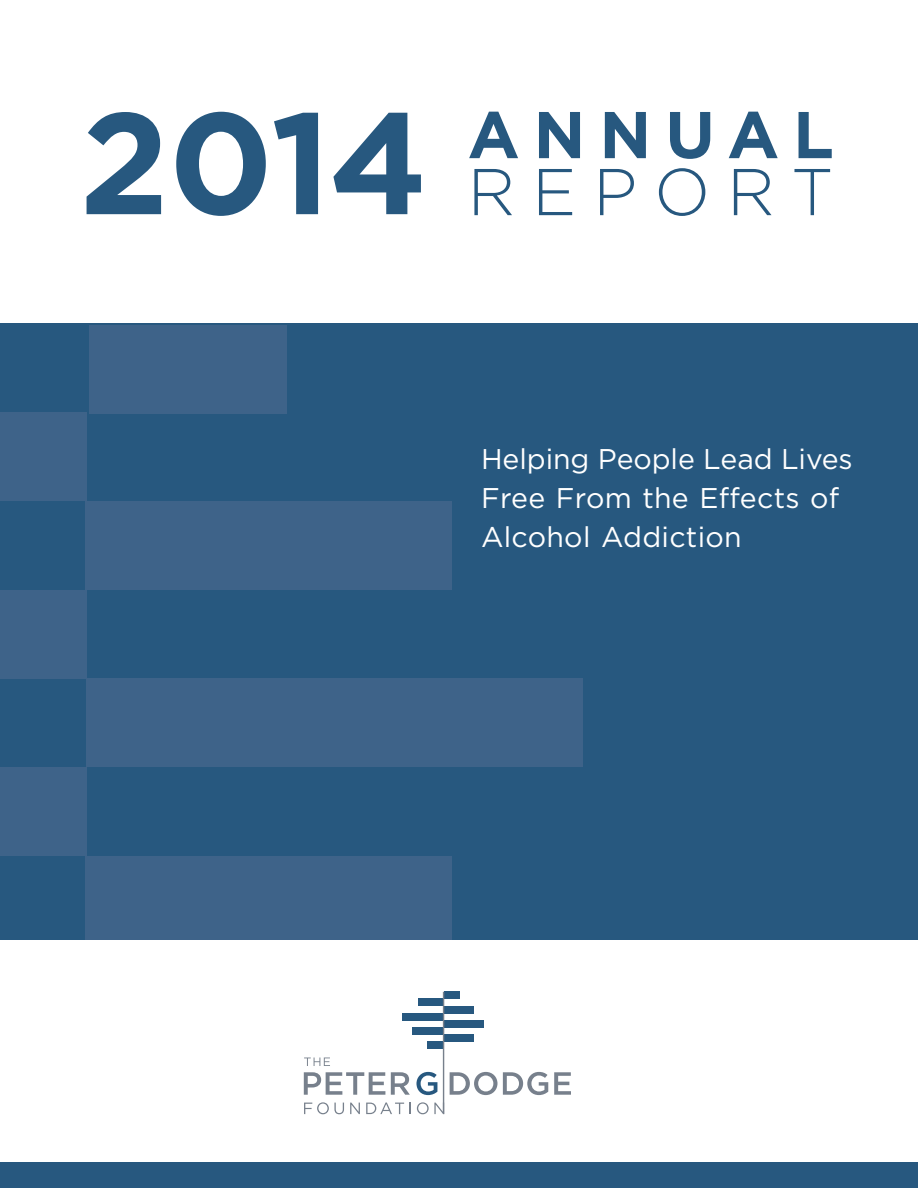
<style>
.page{position:relative;width:918px;height:1188px;background:#fff}
.page>*{position:absolute;margin:0;border:0;box-sizing:border-box;transform-origin:0 0}
.t1{font:700 143.85px "Gotham";color:#27587f}
.t2{font:700 66px "Gotham";letter-spacing:.21em;color:#27587f}
.t3{font:300 66px "Gotham";letter-spacing:.255em;color:#27587f}
.t4{font:28.5px/39px "Gotham";letter-spacing:.01em;color:#fff}
</style>
<div class="page">
<div style="left:0;top:324px;width:918px;height:633px;background:#27587f"></div>
<div style="left:0;top:1162px;width:918px;height:26px;background:#27587f"></div>
<div style="left:86px;top:856px;width:366px;height:88px;background:#3e6389"></div>
<div style="left:86px;top:501px;width:366px;height:89px;background:#3e6389"></div>
<div style="left:87px;top:679px;width:496px;height:88px;background:#3e6389"></div>
<div style="left:89px;top:325px;width:197px;height:88px;background:#3e6389"></div>
<div style="left:0;top:767px;width:86px;height:89px;background:#3e6389"></div>
<div style="left:0;top:590px;width:86px;height:88px;background:#3e6389"></div>
<div style="left:0;top:413px;width:86px;height:88px;background:#3e6389"></div>
<div style="left:0;top:940px;width:918px;height:222px;background:#fff"></div>
<svg style="left:450px;top:1072px;width:47px;height:23px"></svg>
<svg style="left:503px;top:1072px;width:45px;height:23px"></svg>
<svg style="left:554px;top:1072px;width:17px;height:23px"></svg>
<div style="left:443px;top:1035px;width:31px;height:7px;background:#27587f"></div>
<div style="left:443px;top:1006px;width:31px;height:7px;background:#27587f"></div>
<div style="left:443px;top:1020px;width:41px;height:8px;background:#27587f"></div>
<div style="left:444px;top:992px;width:16px;height:7px;background:#27587f"></div>
<svg style="left:304px;top:992px;width:140px;height:122px"></svg>
<p class="t1" style="left:80px;top:80px;width:350px">2014</p>
<p class="t2" style="left:468px;top:97px;width:368px">ANNUAL</p>
<p class="t3" style="left:468px;top:156px;width:368px">REPORT</p>
<p class="t4" style="left:481px;top:438px;width:373px">Helping People Lead Lives<br>Free From the Effects of<br>Alcohol Addiction</p>
</div>
